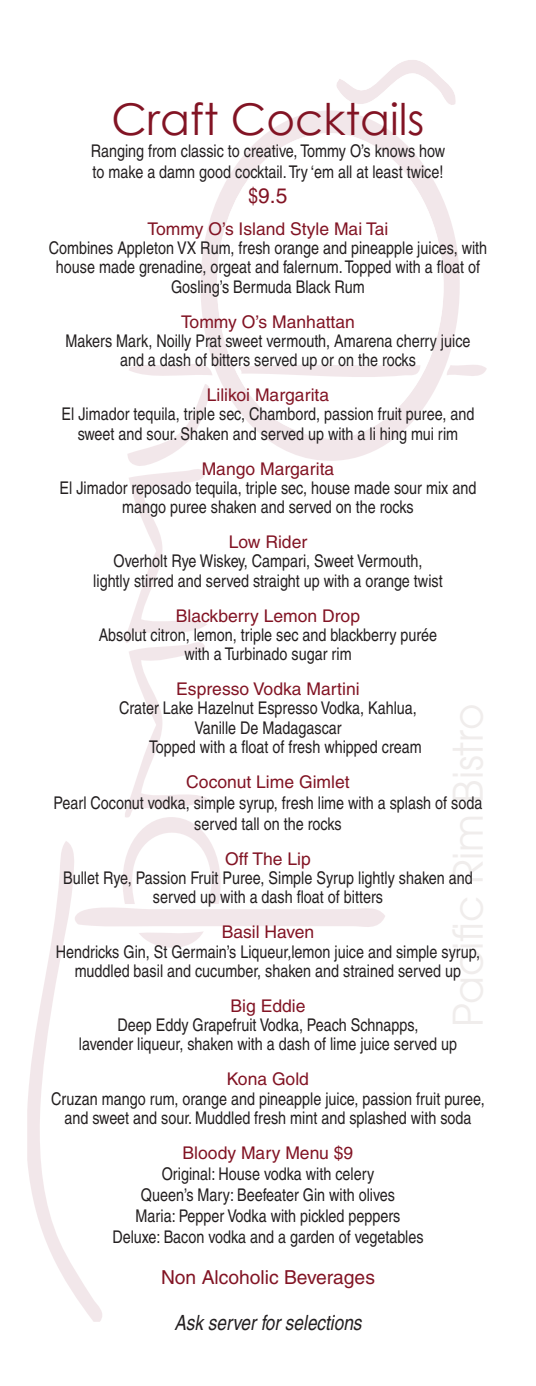
<style>
.page{position:relative;width:536px;height:1386px;background:#fff}
.page>*{position:absolute;margin:0;border:0;box-sizing:border-box;transform-origin:0 0}
.t1{font:43.75px "Century Gothic";color:#821424}
.t2{font:italic condensed 21px "Helvetica";color:#231f20}
.t3{font:21px "Helvetica";color:#821424}
.t4{font:19.25px "Helvetica";color:#821424}
.t5{font:condensed 17.5px/19.2px "Helvetica";color:#231f20;text-align:center}
.t6{font:17.5px "Helvetica";color:#821424}
.s1{font-stretch:condensed}
</style>
<div class="page">
<svg style="left:200px;top:68px;width:256px;height:287px"></svg>
<svg style="left:211px;top:132px;width:249px;height:280px"></svg>
<svg style="left:446px;top:361px;width:40px;height:21px"></svg>
<svg style="left:27px;top:841px;width:75px;height:481px"></svg>
<svg style="left:75px;top:359px;width:345px;height:595px"></svg>
<p class="t1" style="left:111px;top:89px;width:314px">Craft Cocktails</p>
<p class="t5" style="left:91px;top:140px;width:356px;line-height:21px;text-align:left">Ranging from classic to creative, Tommy O’s knows how to make a damn good cocktail. Try ‘em all at least twice!</p>
<p class="t3" style="left:248px;top:184px;width:40px"><span class="s1">$</span>9.5</p>
<p class="t6" style="left:147px;top:219px;width:242px">Tommy O’s Island Style Mai Tai</p>
<p class="t5" style="left:49px;top:238px;width:440px">Combines Appleton VX Rum, fresh orange and pineapple juices, with</p>
<p class="t5" style="left:56px;top:258px;width:425px">house made grenadine, orgeat and falernum. Topped with a float of</p>
<p class="t5" style="left:171px;top:277px;width:195px">Gosling’s Bermuda Black Rum</p>
<p class="t6" style="left:181px;top:311px;width:175px">Tommy O’s Manhattan</p>
<p class="t5" style="left:65px;top:331px;width:406px">Makers Mark, Noilly Prat sweet vermouth, Amarena cherry juice</p>
<p class="t5" style="left:120px;top:350px;width:297px">and a dash of bitters served up or on the rocks</p>
<p class="t6" style="left:207px;top:385px;width:124px">Lilikoi Margarita</p>
<p class="t5" style="left:62px;top:405px;width:414px">El Jimador tequila, triple sec, Chambord, passion fruit puree, and sweet and sour. Shaken and served up with a li hing mui rim</p>
<p class="t6" style="left:201px;top:458px;width:134px">Mango Margarita</p>
<p class="t5" style="left:60px;top:478px;width:418px">El Jimador reposado tequila, triple sec, house made sour mix and mango puree shaken and served on the rocks</p>
<p class="t6" style="left:228px;top:532px;width:80px">Low Rider</p>
<p class="t5" style="left:113px;top:552px;width:310px">Overholt Rye Wiskey, Campari, Sweet Vermouth,</p>
<p class="t5" style="left:93px;top:571px;width:351px">lightly stirred and served straight up with a orange twist</p>
<p class="t6" style="left:176px;top:605px;width:185px">Blackberry Lemon Drop</p>
<p class="t5" style="left:99px;top:625px;width:340px">Absolut citron, lemon, triple sec and blackberry purée</p>
<p class="t5" style="left:184px;top:644px;width:169px">with a Turbinado sugar rim</p>
<p class="t6" style="left:176px;top:679px;width:185px">Espresso Vodka Martini</p>
<p class="t5" style="left:119px;top:699px;width:299px">Crater Lake Hazelnut Espresso Vodka, Kahlua,</p>
<p class="t5" style="left:194px;top:718px;width:149px">Vanille De Madagascar</p>
<p class="t5" style="left:149px;top:737px;width:274px">Topped with a float of fresh whipped cream</p>
<p class="t6" style="left:186px;top:772px;width:165px">Coconut Lime Gimlet</p>
<p class="t5" style="left:54px;top:793px;width:430px">Pearl Coconut vodka, simple syrup, fresh lime with a splash of soda</p>
<p class="t5" style="left:194px;top:814px;width:149px">served tall on the rocks</p>
<p class="t6" style="left:225px;top:849px;width:87px">Off The Lip</p>
<p class="t5" style="left:63px;top:868px;width:411px">Bullet Rye, Passion Fruit Puree, Simple Syrup lightly shaken and served up with a dash float of bitters</p>
<p class="t6" style="left:221px;top:922px;width:94px">Basil Haven</p>
<p class="t5" style="left:56px;top:942px;width:426px">Hendricks Gin, St Germain’s Liqueur,lemon juice and simple syrup, muddled basil and cucumber, shaken and strained served up</p>
<p class="t6" style="left:230px;top:996px;width:76px">Big Eddie</p>
<p class="t5" style="left:117px;top:1015px;width:302px">Deep Eddy Grapefruit Vodka, Peach Schnapps,</p>
<p class="t5" style="left:79px;top:1035px;width:379px">lavender liqueur, shaken with a dash of lime juice served up</p>
<p class="t6" style="left:227px;top:1069px;width:83px">Kona Gold</p>
<p class="t5" style="left:51px;top:1089px;width:435px">Cruzan mango rum, orange and pineapple juice, passion fruit puree, and sweet and sour. Muddled fresh mint and splashed with soda</p>
<p class="t6" style="left:182px;top:1143px;width:172px">Bloody Mary Menu $9</p>
<p class="t5" style="left:162px;top:1164px;width:214px">Original: House vodka with celery</p>
<p class="t5" style="left:141px;top:1185px;width:255px">Queen’s Mary: Beefeater Gin with olives</p>
<p class="t5" style="left:135px;top:1206px;width:266px">Maria: Pepper Vodka with pickled peppers</p>
<p class="t5" style="left:112px;top:1227px;width:312px">Deluxe: Bacon vodka and a garden of vegetables</p>
<p class="t4" style="left:161px;top:1266px;width:215px">Non Alcoholic Beverages</p>
<p class="t2" style="left:174px;top:1310px;width:189px">Ask server for selections</p>
</div>
